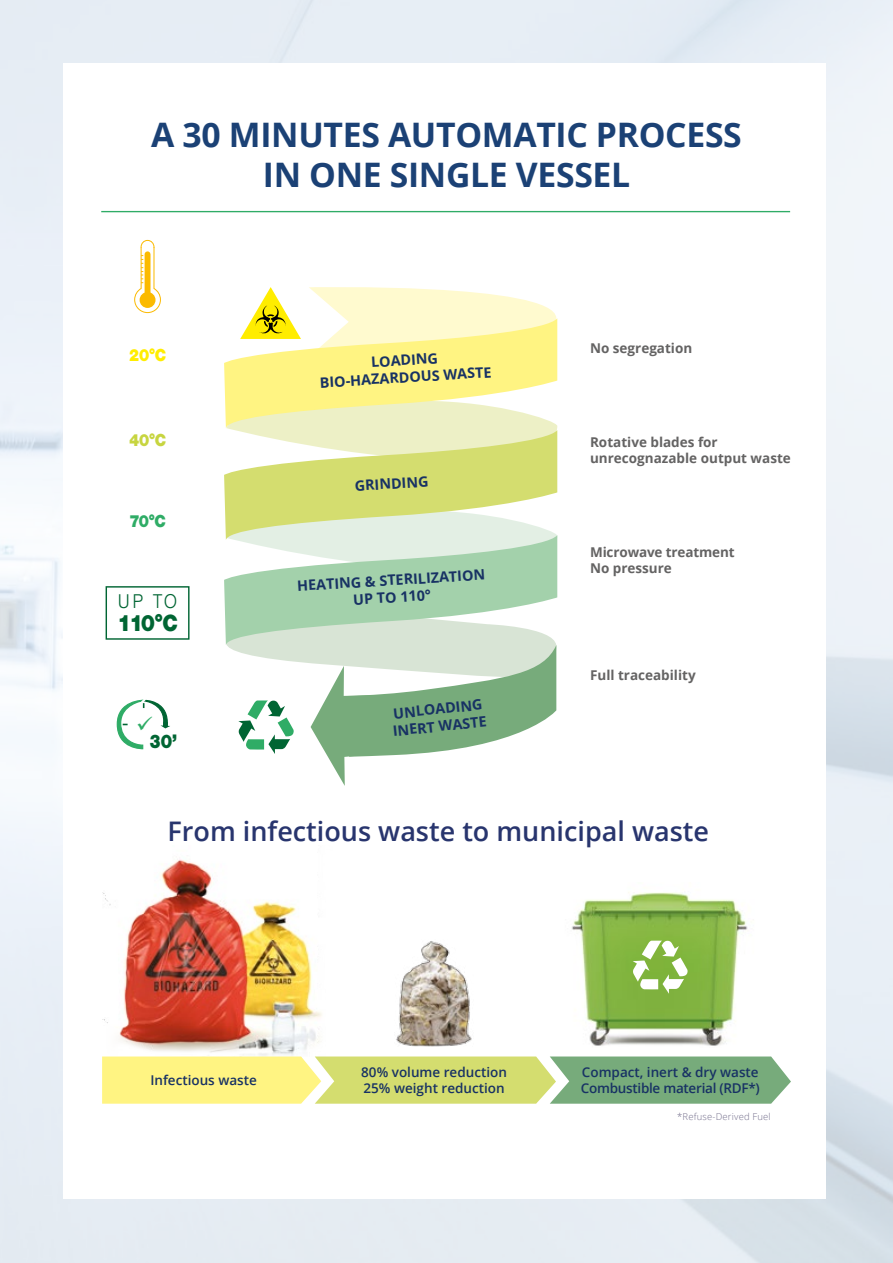
<style>
.page{position:relative;width:893px;height:1263px;background:#fff}
.page>*{position:absolute;margin:0;border:0;box-sizing:border-box;transform-origin:0 0}
.t1{font:700 33.75px/40.5px "Open Sans";letter-spacing:-.01em;color:#1b4175;text-align:center}
.t2{font:600 27px "Open Sans";color:#28356e}
.t3{font:700 22.95px "Helvetica BQ";color:#006533;scale:.9 1}
.t4{font:300 19.5px "Helvetica BQ";color:#006533;scale:.9 1}
.t5{font:700 19.05px "Helvetica BQ";color:#006533;scale:.9 1}
.t6{font:700 16.95px "Helvetica BQ";color:#c7d540;scale:.9 1}
.t7{font:700 16.95px "Helvetica BQ";color:#2fac66;scale:.9 1}
.t8{font:700 16.95px "Helvetica BQ";color:#ffed00;scale:.9 1}
.t9{font:700 14.4px/17.2px "Open Sans";color:#183264;text-align:center}
.t10{font:700 13.5px/16.2px "Open Sans";color:#646363}
.t11{font:600 13.5px/16.2px "Open Sans";color:#183264}
.t12{font:600 13.5px/16.2px "Open Sans";letter-spacing:-.02em;color:#183264}
.t13{font:300 9.45px "Open Sans";letter-spacing:.02em;color:#736e8b}
</style>
<div class="page">
<hr style="left:101px;top:211px;width:689px;height:1px;background:#2fac66">
<svg style="left:134px;top:239px;width:27px;height:74px"></svg>
<div style="left:106px;top:586px;width:84px;height:54px;border:1px solid #006533"></div>
<img style="left:102px;top:859px;width:220px;height:197px">
<svg style="left:102px;top:1056px;width:689px;height:48px;background:#c6d682"></svg>
<img style="left:572px;top:892px;width:176px;height:154px">
<svg style="left:632px;top:940px;width:56px;height:54px"></svg>
<svg style="left:224px;top:287px;width:334px;height:499px"></svg>
<img style="left:396px;top:941px;width:76px;height:106px">
<svg style="left:116px;top:699px;width:54px;height:175px"></svg>
<h1 class="t1" style="left:151px;top:114px;width:592px">A 30 MINUTES AUTOMATIC PROCESS<br>IN ONE SINGLE VESSEL</h1>
<p class="t8" style="left:129px;top:345px;width:43px">20°C</p>
<p class="t6" style="left:129px;top:430px;width:43px">40°C</p>
<p class="t7" style="left:129px;top:511px;width:42px">70°C</p>
<h3 class="t4" style="left:118px;top:590px;width:67px">UP TO</h3>
<h3 class="t3" style="left:118px;top:609px;width:68px">110°C</h3>
<h3 class="t5" style="left:149px;top:730px;width:33px">30’</h3>
<p class="t9" style="left:319px;top:355px;width:173px;rotate:-3deg">LOADING<br>BIO-HAZARDOUS WASTE</p>
<p class="t9" style="left:354px;top:476px;width:75px;rotate:-3deg">GRINDING</p>
<p class="t9" style="left:297px;top:576px;width:190px;rotate:-3deg">HEATING &amp; STERILIZATION<br>UP TO 110°</p>
<p class="t9" style="left:390px;top:705px;width:96px;text-align:left;rotate:-6deg">UNLOADING<br>INERT WASTE</p>
<p class="t10" style="left:590px;top:340px;width:104px">No segregation</p>
<p class="t10" style="left:590px;top:434px;width:202px">Rotative blades for unrecognazable output waste</p>
<p class="t10" style="left:590px;top:543px;width:146px">Microwave treatment<br>No pressure</p>
<p class="t10" style="left:590px;top:667px;width:107px">Full traceability</p>
<h2 class="t2" style="left:168px;top:812px;width:543px">From infectious waste to municipal waste</h2>
<p class="t11" style="left:150px;top:1072px;width:108px">Infectious waste</p>
<p class="t12" style="left:581px;top:1064px;width:180px">Compact, inert &amp; dry waste<br>Combustible material (RDF*)</p>
<p class="t11" style="left:361px;top:1064px;width:147px">80% volume reduction<br>25% weight reduction</p>
<p class="t13" style="left:677px;top:1109px;width:95px">*Refuse-Derived Fuel</p>
</div>
